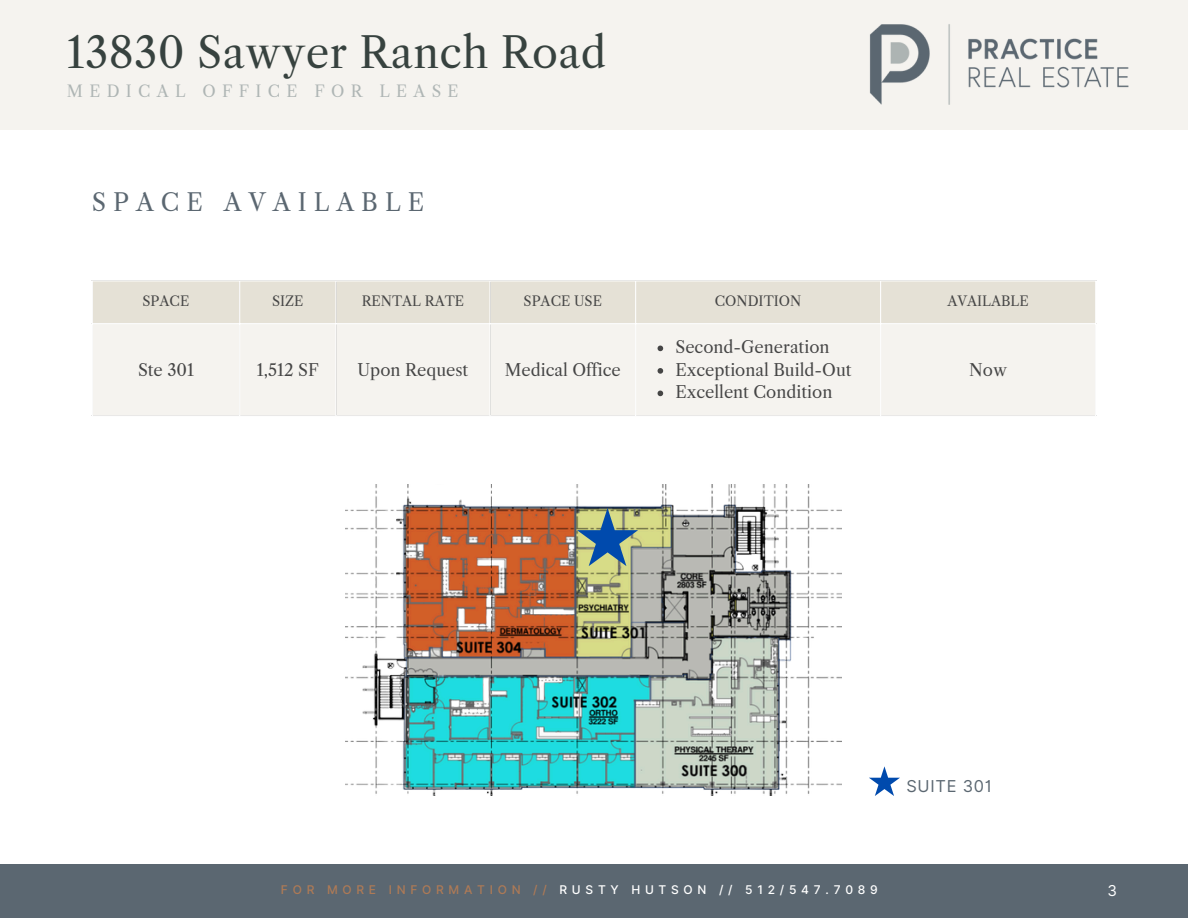
<style>
.page{position:relative;width:1188px;height:918px;background:#fff}
.page>*{position:absolute;margin:0;border:0;box-sizing:border-box;transform-origin:0 0}
.t1{font:42px "Libre Caslon Text";letter-spacing:.01em;color:#37423f}
.t2{font:24px "Libre Caslon Text";letter-spacing:.29em;color:#5b6771}
.t3{font:16.5px "Libre Caslon Text";color:#454545}
.t4{font:16.35px "Inter";letter-spacing:.045em;color:#5b6771}
.t5{font:15.9px "Libre Caslon Text";letter-spacing:.395em;color:#aeb5b4}
.t6{font:15px "Inter";color:#fff}
.t7{font:13.5px "Libre Caslon Text";color:#454545}
.t8{font:500 12px "Inter";letter-spacing:.395em;color:#fff}
.s1{color:#ae7a56}
</style>
<div class="page">
<div style="left:0;top:0;width:1188px;height:129px;background:#f5f3ef"></div>
<img style="left:869px;top:24px;width:260px;height:81px">
<div style="left:93px;top:281px;width:1002px;height:42px;background:#e5e1d6"></div>
<div style="left:93px;top:324px;width:1002px;height:91px;background:#f5f3ef"></div>
<svg style="left:658px;top:346px;width:5px;height:5px"></svg>
<svg style="left:658px;top:368px;width:5px;height:6px"></svg>
<svg style="left:658px;top:391px;width:5px;height:5px"></svg>
<hr style="left:239px;top:281px;width:1px;height:134px;background:#fff">
<hr style="left:335px;top:281px;width:2px;height:134px;background:#fff">
<hr style="left:489px;top:281px;width:2px;height:134px;background:#fff">
<hr style="left:635px;top:281px;width:1px;height:134px;background:#fff">
<hr style="left:880px;top:281px;width:1px;height:134px;background:#fff">
<img style="left:346px;top:484px;width:496px;height:312px">
<svg style="left:577px;top:508px;width:61px;height:58px;background:#819c8e"></svg>
<svg style="left:869px;top:766px;width:31px;height:30px"></svg>
<div style="left:0;top:864px;width:1188px;height:54px;background:#5b6771"></div>
<h1 class="t1" style="left:67px;top:27px;width:541px">13830 Sawyer Ranch Road</h1>
<h1 class="t5" style="left:67px;top:82px;width:393px">MEDICAL OFFICE FOR LEASE</h1>
<p class="t2" style="left:92px;top:188px;width:334px">SPACE AVAILABLE</p>
<p class="t7" style="left:143px;top:293px;width:48px">SPACE</p>
<h2 class="t7" style="left:272px;top:293px;width:33px">SIZE</h2>
<p class="t7" style="left:362px;top:293px;width:104px">RENTAL RATE</p>
<p class="t7" style="left:524px;top:293px;width:80px">SPACE USE</p>
<p class="t7" style="left:715px;top:293px;width:88px">CONDITION</p>
<p class="t7" style="left:947px;top:293px;width:83px">AVAILABLE</p>
<p class="t3" style="left:138px;top:360px;width:57px">Ste 301</p>
<p class="t3" style="left:257px;top:360px;width:63px">1,512 SF</p>
<p class="t3" style="left:358px;top:360px;width:112px">Upon Request</p>
<p class="t3" style="left:505px;top:360px;width:117px">Medical Office</p>
<p class="t3" style="left:675px;top:337px;width:156px">Second-Generation</p>
<p class="t3" style="left:675px;top:360px;width:178px">Exceptional Build-Out</p>
<p class="t3" style="left:675px;top:382px;width:159px">Excellent Condition</p>
<p class="t3" style="left:969px;top:360px;width:39px">Now</p>
<p class="t4" style="left:906px;top:776px;width:87px">SUITE 301</p>
<p class="t8" style="left:281px;top:882px;width:598px"><span class="s1">FOR MORE INFORMATION //</span> RUSTY HUTSON // 512/547.7089</p>
<h3 class="t6" style="left:1108px;top:881px;width:11px">3</h3>
</div>
